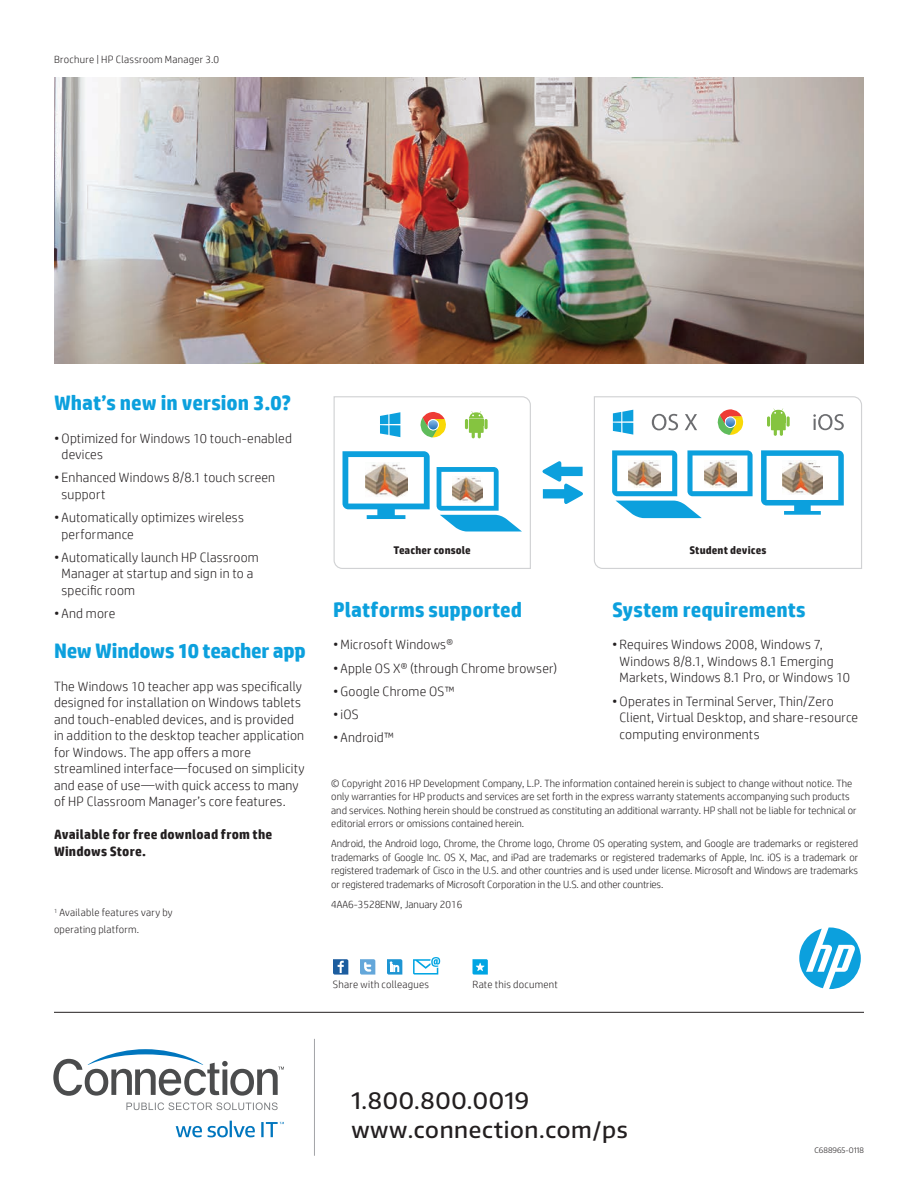
<style>
.page{position:relative;width:918px;height:1188px;background:#fff}
.page>*{position:absolute;margin:0;border:0;box-sizing:border-box;transform-origin:0 0}
.Cobrand_CTA{font:500 22.5px "Encode Sans Normal";letter-spacing:.03em;color:#231f20}
.t1{font:700 21px "HP Simplified";color:#0ca0dd}
.t2{font:300 13.5px/16.5px "HP Simplified";letter-spacing:.015em;color:#231f20}
.t3{font:700 13.5px/16.5px "HP Simplified";letter-spacing:.015em;color:#231f20}
.t4{font:700 11.1px "HP Simplified";letter-spacing:.01em;color:#231f20}
.t5{font:300 10.5px/13.5px "HP Simplified";color:#231f20}
.t6{font:300 10.5px "HP Simplified";letter-spacing:.025em;color:#231f20}
.t7{font:300 10.5px/17px "HP Simplified";letter-spacing:.02em;color:#231f20}
.Copyright{font:300 7.5px "Encode Sans Normal";color:#231f20}
</style>
<div class="page">
<svg style="left:473px;top:959px;width:15px;height:16px"></svg>
<svg style="left:333px;top:959px;width:15px;height:16px"></svg>
<svg style="left:360px;top:959px;width:15px;height:16px"></svg>
<svg style="left:387px;top:959px;width:15px;height:16px"></svg>
<svg style="left:413px;top:957px;width:27px;height:18px"></svg>
<svg style="left:799px;top:928px;width:62px;height:61px"></svg>
<hr style="left:54px;top:1012px;width:810px;height:1px;background:#231f20">
<img style="left:54px;top:78px;width:810px;height:286px">
<svg style="left:542px;top:461px;width:41px;height:43px"></svg>
<svg style="left:594px;top:396px;width:268px;height:173px"></svg>
<svg style="left:334px;top:396px;width:197px;height:173px"></svg>
<img style="left:453px;top:477px;width:30px;height:25px">
<svg style="left:176px;top:1121px;width:108px;height:16px"></svg>
<svg style="left:53px;top:1049px;width:231px;height:47px"></svg>
<svg style="left:126px;top:1102px;width:152px;height:8px"></svg>
<hr style="left:314px;top:1039px;width:1px;height:117px;background:#a3a4a8">
<p class="t6" style="left:54px;top:52px;width:167px">Brochure | HP Classroom Manager 3.0</p>
<p class="t1" style="left:54px;top:389px;width:239px">What’s new in version 3.0?</p>
<p class="t2" style="left:62px;top:429px;width:232px;text-indent:-8px">• Optimized for Windows 10 touch-enabled devices</p>
<p class="t2" style="left:62px;top:469px;width:215px;text-indent:-8px">• Enhanced Windows 8/8.1 touch screen support</p>
<p class="t2" style="left:62px;top:509px;width:184px;text-indent:-8px">• Automatically optimizes wireless performance</p>
<p class="t2" style="left:62px;top:548px;width:199px;text-indent:-8px">• Automatically launch HP Classroom<br>Manager at startup and sign in to a specific room</p>
<p class="t2" style="left:54px;top:605px;width:63px">• And more</p>
<p class="t1" style="left:54px;top:637px;width:253px">New Windows 10 teacher app</p>
<p class="t2" style="left:54px;top:678px;width:252px">The Windows 10 teacher app was specifically designed for installation on Windows tablets and touch-enabled devices, and is provided in addition to the desktop teacher application for Windows. The app offers a more streamlined interface—focused on simplicity and ease of use—with quick access to many of HP Classroom Manager’s core features.</p>
<p class="t3" style="left:54px;top:826px;width:220px">Available for free download from the<br>Windows Store.</p>
<p class="t7" style="left:54px;top:904px;width:120px"><sup>1</sup> Available features vary by operating platform.</p>
<p class="t4" style="left:393px;top:543px;width:79px">Teacher console</p>
<p class="t4" style="left:690px;top:543px;width:78px">Student devices</p>
<p class="t1" style="left:333px;top:596px;width:191px">Platforms supported</p>
<p class="t2" style="left:333px;top:636px;width:122px">•Microsoft Windows®</p>
<p class="t2" style="left:333px;top:659px;width:226px">• Apple OS X® (through Chrome browser)</p>
<p class="t2" style="left:333px;top:683px;width:123px">• Google Chrome OS™</p>
<p class="t2" style="left:333px;top:706px;width:27px">•iOS</p>
<p class="t2" style="left:333px;top:729px;width:62px">• Android™</p>
<p class="t1" style="left:612px;top:596px;width:195px">System requirements</p>
<p class="t2" style="left:620px;top:636px;width:232px;text-indent:-8px">• Requires Windows 2008, Windows 7,<br>Windows 8/8.1, Windows 8.1 Emerging<br>Markets, Windows 8.1 Pro, or Windows 10</p>
<p class="t2" style="left:620px;top:692px;width:240px;text-indent:-8px">• Operates in Terminal Server, Thin/Zero<br>Client, Virtual Desktop, and share-resource computing environments</p>
<p class="t5" style="left:331px;top:776px;width:527px">© Copyright 2016 HP Development Company, L.P. The information contained herein is subject to change without notice. The only warranties for HP products and services are set forth in the express warranty statements accompanying such products and services. Nothing herein should be construed as constituting an additional warranty. HP shall not be liable for technical or editorial errors or omissions contained herein.</p>
<p class="t5" style="left:331px;top:837px;width:528px;text-align:justify">Android, the Android logo, Chrome, the Chrome logo, Chrome OS operating system, and Google are trademarks or registered trademarks of Google Inc. OS X, Mac, and iPad are trademarks or registered trademarks of Apple, Inc. iOS is a trademark or registered trademark of Cisco in the U.S. and other countries and is used under license. Microsoft and Windows are trademarks or registered trademarks of Microsoft Corporation in the U.S. and other countries.</p>
<p class="t5" style="left:331px;top:898px;width:133px">4AA6-3528ENW, January 2016</p>
<p class="t6" style="left:333px;top:977px;width:98px">Share with colleagues</p>
<p class="t6" style="left:472px;top:977px;width:87px">Rate this document</p>
<p class="Cobrand_CTA" style="left:351px;top:1086px;width:179px">1.800.800.0019</p>
<p class="Cobrand_CTA" style="left:351px;top:1115px;width:278px">www.connection.com/ps</p>
<p class="Copyright" style="left:815px;top:1145px;width:51px">C688965-0118</p>
</div>
